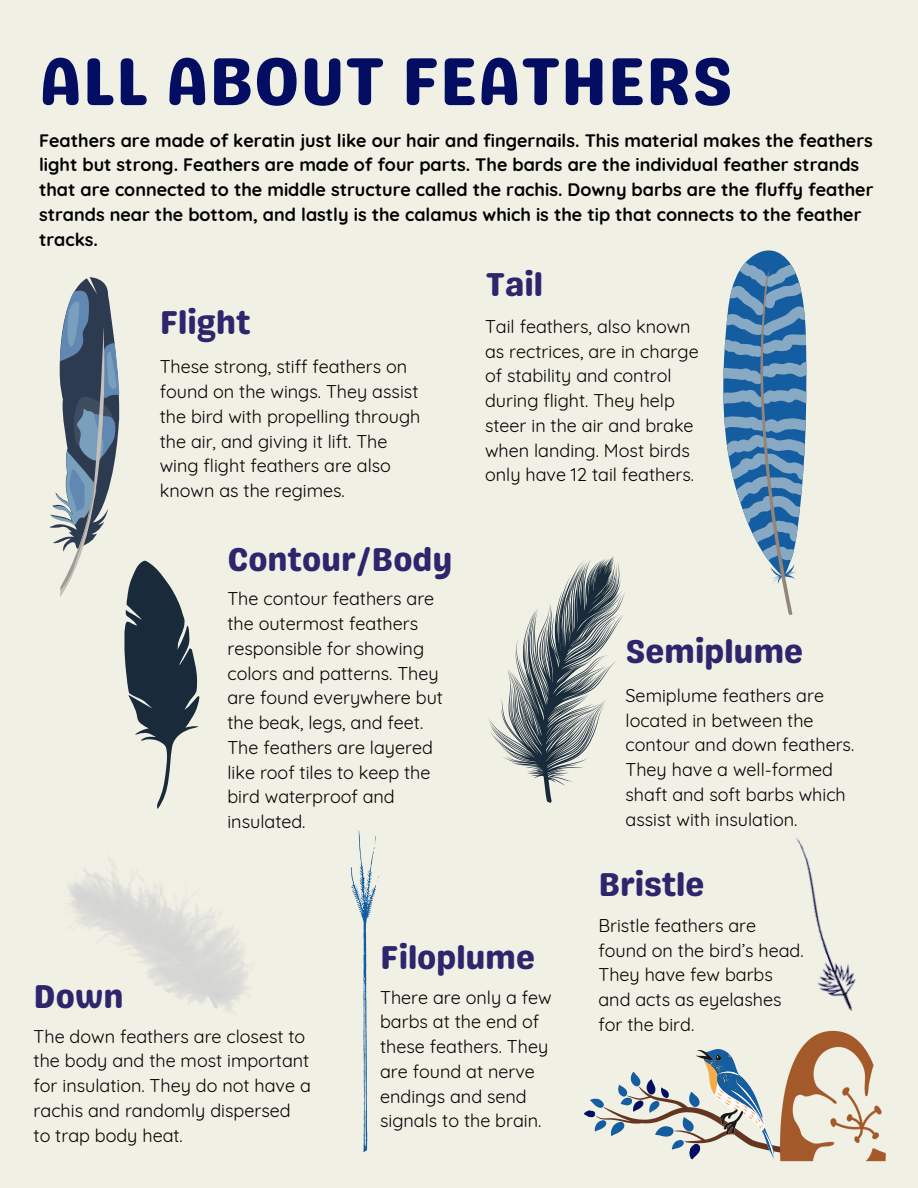
<style>
.page{position:relative;width:918px;height:1188px;background:#f1f0e5}
.page>*{position:absolute;margin:0;border:0;box-sizing:border-box;transform-origin:0 0}
.t1{font:67.5px "Genty Sans";color:#030e62}
.t2{font:33px "Genty Sans";color:#2e266d}
.t3{font:18px/24.8px "Quicksand";color:#000}
.t4{font:700 18px/24.8px "Quicksand";color:#000}
</style>
<div class="page">
<svg style="left:740px;top:250px;width:54px;height:20px"></svg>
<svg style="left:723px;top:270px;width:84px;height:345px"></svg>
<svg style="left:49px;top:281px;width:150px;height:528px"></svg>
<svg style="left:488px;top:556px;width:132px;height:191px"></svg>
<svg style="left:502px;top:572px;width:123px;height:231px"></svg>
<svg style="left:351px;top:830px;width:29px;height:322px"></svg>
<svg style="left:584px;top:1049px;width:187px;height:111px"></svg>
<img style="left:771px;top:1035px;width:115px;height:127px">
<img style="left:796px;top:837px;width:60px;height:198px">
<p class="t1" style="left:39px;top:41px;width:695px">ALL ABOUT FEATHERS</p>
<p class="t4" style="left:39px;top:128px;width:836px">Feathers are made of keratin just like our hair and fingernails. This material makes the feathers light but strong. Feathers are made of four parts. The bards are the individual feather strands that are connected to the middle structure called the rachis. Downy barbs are the fluffy feather strands near the bottom, and lastly is the calamus which is the tip that connects to the feather tracks.</p>
<p class="t2" style="left:160px;top:303px;width:92px">Flight</p>
<p class="t3" style="left:160px;top:354px;width:262px">These strong, stiff feathers on found on the wings. They assist the bird with propelling through the air, and giving it lift. The wing flight feathers are also known as the regimes.</p>
<p class="t2" style="left:227px;top:540px;width:227px">Contour/Body</p>
<p class="t3" style="left:227px;top:586px;width:217px">The contour feathers are the outermost feathers responsible for showing colors and patterns. They are found everywhere but the beak, legs, and feet.</p>
<p class="t3" style="left:227px;top:735px;width:207px">The feathers are layered like roof tiles to keep the bird waterproof and insulated.</p>
<h2 class="t2" style="left:486px;top:265px;width:59px">Tail</h2>
<h2 class="t3" style="left:485px;top:314px;width:215px">Tail feathers, also known as rectrices, are in charge of stability and control during flight. They help steer in the air and brake when landing. Most birds only have 12 tail feathers.</h2>
<h1 class="t2" style="left:626px;top:631px;width:179px">Semiplume</h1>
<p class="t3" style="left:626px;top:683px;width:230px">Semiplume feathers are located in between the contour and down feathers.<br>They have a well-formed shaft and soft barbs which assist with insulation.</p>
<h2 class="t2" style="left:598px;top:865px;width:108px">Bristle</h2>
<p class="t2" style="left:34px;top:977px;width:92px">Down</p>
<h2 class="t3" style="left:34px;top:1024px;width:279px">The down feathers are closest to the body and the most important for insulation. They do not have a rachis and randomly dispersed to trap body heat.</h2>
<p class="t2" style="left:380px;top:938px;width:157px">Filoplume</p>
<h2 class="t3" style="left:380px;top:985px;width:173px">There are only a few barbs at the end of these feathers. They are found at nerve endings and send signals to the brain.</h2>
<p class="t3" style="left:598px;top:913px;width:207px">Bristle feathers are found on the bird’s head.<br>They have few barbs and acts as eyelashes for the bird.</p>
</div>
